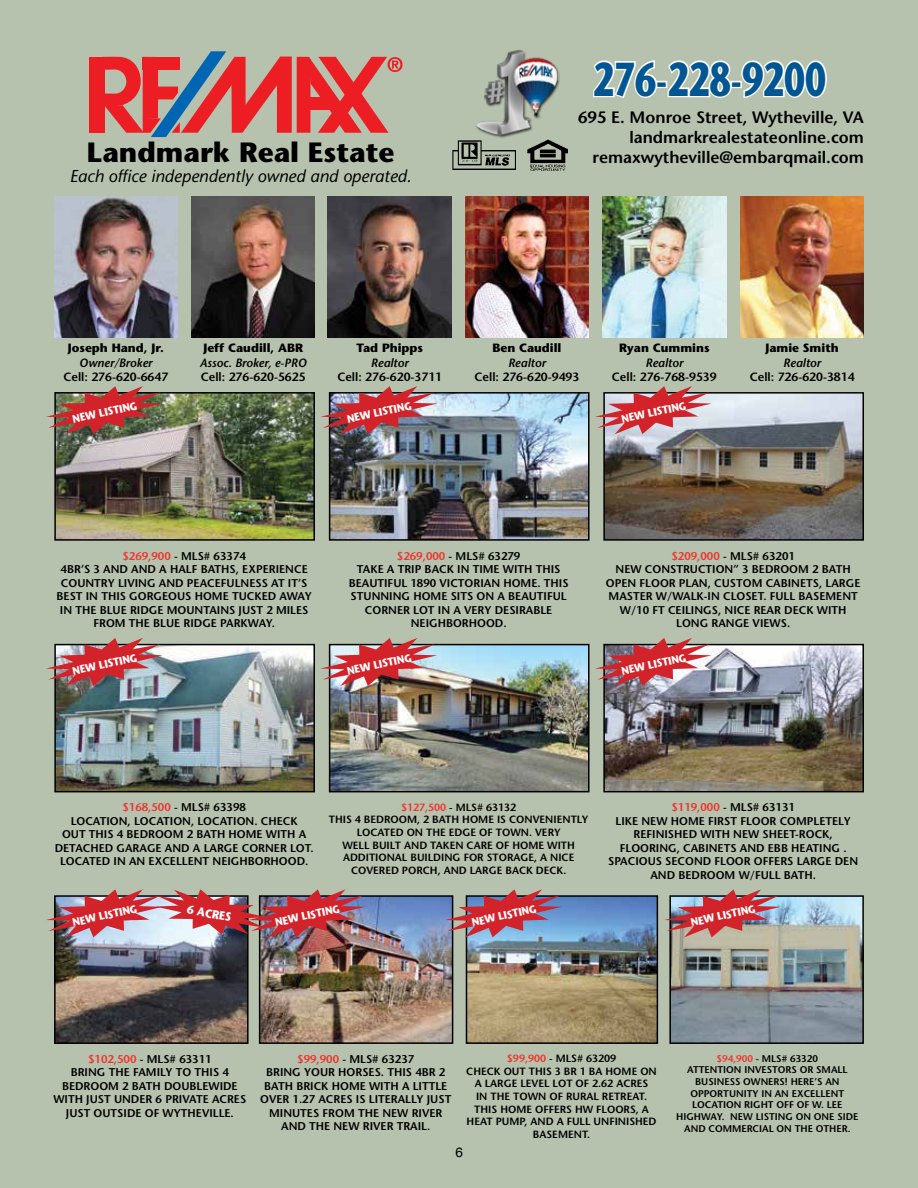
<style>
.page{position:relative;width:918px;height:1188px;background:#b6c2ad}
.page>*{position:absolute;margin:0;border:0;box-sizing:border-box;transform-origin:0 0}
.t1{font:700 47.55px "Stone Sans";color:#005692;scale:.7 1}
.t2{font:700 27.9px "Stone Sans";color:#000}
.t3{font:italic 17.1px "Stone Sans";color:#000}
.t4{font:600 16.5px/19.8px "Stone Sans";color:#000;text-align:right}
.t5{font:13.5px "Helvetica";color:#000}
.t6{font:600 12px "Stone Sans";color:#000}
.t7{font:700 12px "Stone Sans";color:#000}
.t8{font:italic 600 12px "Stone Sans";color:#000}
.t9{font:700 12px "Stone Sans";color:#fff;scale:.9 1}
.t10{font:600 11.25px/13.5px "Stone Sans";color:#000;text-align:center}
.t11{font:700 11.1px "Stone Sans";color:#fff;scale:.9 1}
.t12{font:600 10.5px/12.6px "Stone Sans";color:#000;text-align:center}
.t13{font:600 9.75px/11.7px "Stone Sans";color:#000;text-align:center}
.s1{color:#ee352e}
</style>
<div class="page">
<div style="left:90px;top:57px;width:15px;height:76px;background:#ed1d24"></div>
<svg style="left:103px;top:51px;width:299px;height:86px"></svg>
<img style="left:527px;top:140px;width:41px;height:30px">
<div style="left:475px;top:49px;width:85px;height:90px;background:#000;opacity:.75"></div>
<img style="left:475px;top:49px;width:83px;height:87px">
<div style="left:731px;top:81px;width:11px;height:7px;border:3px solid #fff"></div>
<svg style="left:740px;top:60px;width:87px;height:38px"></svg>
<img style="left:465px;top:196px;width:124px;height:141px">
<img style="left:740px;top:196px;width:124px;height:141px">
<img style="left:328px;top:196px;width:124px;height:141px">
<img style="left:191px;top:196px;width:124px;height:141px">
<img style="left:54px;top:196px;width:124px;height:141px">
<img style="left:452px;top:140px;width:63px;height:30px">
<img style="left:57px;top:395px;width:255px;height:143px">
<div style="left:54px;top:392px;width:261px;height:149px;border:2px solid #000"></div>
<img style="left:46px;top:386px;width:117px;height:48px">
<img style="left:332px;top:395px;width:255px;height:143px">
<div style="left:329px;top:392px;width:261px;height:149px;border:2px solid #000"></div>
<img style="left:321px;top:386px;width:116px;height:48px">
<img style="left:733px;top:395px;width:128px;height:143px">
<div style="left:603px;top:392px;width:261px;height:149px;border:2px solid #000"></div>
<img style="left:593px;top:60px;width:140px;height:481px">
<img style="left:57px;top:647px;width:255px;height:142px">
<div style="left:54px;top:644px;width:261px;height:148px;border:2px solid #000"></div>
<img style="left:46px;top:638px;width:117px;height:48px">
<img style="left:332px;top:647px;width:255px;height:142px">
<div style="left:329px;top:644px;width:261px;height:148px;border:2px solid #000"></div>
<img style="left:321px;top:638px;width:116px;height:48px">
<img style="left:606px;top:647px;width:255px;height:142px">
<div style="left:603px;top:644px;width:261px;height:148px;border:2px solid #000"></div>
<svg style="left:595px;top:638px;width:117px;height:48px"></svg>
<img style="left:57px;top:938px;width:189px;height:103px">
<div style="left:54px;top:895px;width:195px;height:149px;border:2px solid #000"></div>
<img style="left:262px;top:898px;width:188px;height:143px">
<div style="left:259px;top:895px;width:194px;height:149px;border:2px solid #000"></div>
<img style="left:469px;top:898px;width:186px;height:143px">
<div style="left:466px;top:895px;width:192px;height:149px;border:2px solid #000"></div>
<svg style="left:445px;top:889px;width:117px;height:49px"></svg>
<img style="left:672px;top:898px;width:189px;height:143px">
<div style="left:669px;top:895px;width:195px;height:149px;border:2px solid #000"></div>
<img style="left:664px;top:889px;width:117px;height:49px">
<img style="left:46px;top:889px;width:319px;height:49px">
<h1 class="t1" style="left:593px;top:49px;width:334px">276-228-9200</h1>
<h3 class="t4" style="left:578px;top:107px;width:287px">695 E. Monroe Street, Wytheville, VA landmarkrealestateonline.com</h3>
<h2 class="t2" style="left:87px;top:134px;width:309px">Landmark Real Estate</h2>
<h3 class="t4" style="left:593px;top:147px;width:273px">remaxwytheville@embarqmail.com</h3>
<h3 class="t3" style="left:70px;top:166px;width:343px">Each office independently owned and operated.</h3>
<p class="t7" style="left:68px;top:341px;width:97px">Joseph Hand, Jr.</p>
<p class="t8" style="left:79px;top:355px;width:75px">Owner/Broker</p>
<p class="t6" style="left:63px;top:370px;width:106px">Cell: 276-620-6647</p>
<p class="t11" style="left:71px;top:412px;width:75px;rotate:-12deg">NEW LISTING</p>
<p class="t7" style="left:203px;top:341px;width:101px">Jeff Caudill, ABR</p>
<p class="t8" style="left:200px;top:355px;width:108px">Assoc. Broker, e-PRO</p>
<p class="t6" style="left:201px;top:370px;width:106px">Cell: 276-620-5625</p>
<p class="t7" style="left:356px;top:341px;width:68px">Tad Phipps</p>
<p class="t8" style="left:371px;top:355px;width:39px">Realtor</p>
<p class="t6" style="left:337px;top:370px;width:106px">Cell: 276-620-3711</p>
<p class="t11" style="left:346px;top:412px;width:75px;rotate:-12deg">NEW LISTING</p>
<p class="t7" style="left:492px;top:341px;width:70px">Ben Caudill</p>
<p class="t8" style="left:508px;top:355px;width:39px">Realtor</p>
<p class="t6" style="left:475px;top:370px;width:106px">Cell: 276-620-9493</p>
<p class="t7" style="left:619px;top:341px;width:92px">Ryan Cummins</p>
<p class="t8" style="left:645px;top:355px;width:39px">Realtor</p>
<p class="t6" style="left:612px;top:370px;width:106px">Cell: 276-768-9539</p>
<p class="t11" style="left:620px;top:412px;width:75px;rotate:-12deg">NEW LISTING</p>
<p class="t7" style="left:765px;top:341px;width:75px">Jamie Smith</p>
<p class="t8" style="left:783px;top:355px;width:39px">Realtor</p>
<p class="t6" style="left:750px;top:370px;width:106px">Cell: 726-620-3814</p>
<p class="t10" style="left:57px;top:549px;width:257px"><span class="s1">$269,900</span> - MLS# 63374<br>4BR’S 3 AND AND A HALF BATHS, EXPERIENCE COUNTRY LIVING AND PEACEFULNESS AT IT’S BEST IN THIS GORGEOUS HOME TUCKED AWAY IN THE BLUE RIDGE MOUNTAINS JUST 2 MILES FROM THE BLUE RIDGE PARKWAY.</p>
<p class="t11" style="left:71px;top:664px;width:75px;rotate:-12deg">NEW LISTING</p>
<p class="t10" style="left:349px;top:549px;width:221px"><span class="s1">$269,000</span> - MLS# 63279<br>TAKE A TRIP BACK IN TIME WITH THIS<br>BEAUTIFUL 1890 VICTORIAN HOME. THIS<br>STUNNING HOME SITS ON A BEAUTIFUL<br>CORNER LOT IN A VERY DESIRABLE<br>NEIGHBORHOOD.</p>
<p class="t11" style="left:346px;top:664px;width:75px;rotate:-12deg">NEW LISTING</p>
<p class="t10" style="left:606px;top:549px;width:256px"><span class="s1">$209,000</span> - MLS# 63201<br>NEW CONSTRUCTION” 3 BEDROOM 2 BATH<br>OPEN FLOOR PLAN, CUSTOM CABINETS, LARGE<br>MASTER W/WALK-IN CLOSET. FULL BASEMENT<br>W/10 FT CEILINGS, NICE REAR DECK WITH<br>LONG RANGE VIEWS.</p>
<p class="t11" style="left:620px;top:664px;width:75px;rotate:-12deg">NEW LISTING</p>
<p class="t10" style="left:55px;top:801px;width:260px"><span class="s1">$168,500</span> - MLS# 63398<br>LOCATION, LOCATION, LOCATION. CHECK<br>OUT THIS 4 BEDROOM 2 BATH HOME WITH A DETACHED GARAGE AND A LARGE CORNER LOT.<br>LOCATED IN AN EXCELLENT NEIGHBORHOOD.</p>
<p class="t12" style="left:329px;top:801px;width:261px"><span class="s1">$127,500</span> - MLS# 63132<br>THIS 4 BEDROOM, 2 BATH HOME IS CONVENIENTLY LOCATED ON THE EDGE OF TOWN. VERY<br>WELL BUILT AND TAKEN CARE OF HOME WITH ADDITIONAL BUILDING FOR STORAGE, A NICE COVERED PORCH, AND LARGE BACK DECK.</p>
<p class="t10" style="left:608px;top:801px;width:252px"><span class="s1">$119,000</span> - MLS# 63131<br>LIKE NEW HOME FIRST FLOOR COMPLETELY<br>REFINISHED WITH NEW SHEET-ROCK,<br>FLOORING, CABINETS AND EBB HEATING .<br>SPACIOUS SECOND FLOOR OFFERS LARGE DEN<br>AND BEDROOM W/FULL BATH.</p>
<p class="t11" style="left:71px;top:915px;width:75px;rotate:-12deg">NEW LISTING</p>
<p class="t9" style="left:189px;top:901px;width:51px;rotate:11deg">6 ACRES</p>
<p class="t11" style="left:274px;top:915px;width:75px;rotate:-12deg">NEW LISTING</p>
<p class="t11" style="left:471px;top:915px;width:75px;rotate:-12deg">NEW LISTING</p>
<p class="t11" style="left:690px;top:915px;width:75px;rotate:-12deg">NEW LISTING</p>
<p class="t10" style="left:53px;top:1052px;width:194px"><span class="s1">$102,500</span> - MLS# 63311<br>BRING THE FAMILY TO THIS 4<br>BEDROOM 2 BATH DOUBLEWIDE<br>WITH JUST UNDER 6 PRIVATE ACRES<br>JUST OUTSIDE OF WYTHEVILLE.</p>
<p class="t10" style="left:260px;top:1052px;width:193px"><span class="s1">$99,900</span> - MLS# 63237<br>BRING YOUR HORSES. THIS 4BR 2<br>BATH BRICK HOME WITH A LITTLE<br>OVER 1.27 ACRES IS LITERALLY JUST<br>MINUTES FROM THE NEW RIVER<br>AND THE NEW RIVER TRAIL.</p>
<p class="t12" style="left:466px;top:1052px;width:192px"><span class="s1">$99,900</span> - MLS# 63209<br>CHECK OUT THIS 3 BR 1 BA HOME ON<br>A LARGE LEVEL LOT OF 2.62 ACRES<br>IN THE TOWN OF RURAL RETREAT.<br>THIS HOME OFFERS HW FLOORS, A<br>HEAT PUMP, AND A FULL UNFINISHED<br>BASEMENT.</p>
<p class="t5" style="left:455px;top:1142px;width:9px">6</p>
<p class="t13" style="left:676px;top:1052px;width:184px"><span class="s1">$94,900</span> - MLS# 63320<br>ATTENTION INVESTORS OR SMALL<br>BUSINESS OWNERS! HERE’S AN<br>OPPORTUNITY IN AN EXCELLENT<br>LOCATION RIGHT OFF OF W. LEE<br>HIGHWAY. NEW LISTING ON ONE SIDE<br>AND COMMERCIAL ON THE OTHER.</p>
</div>
